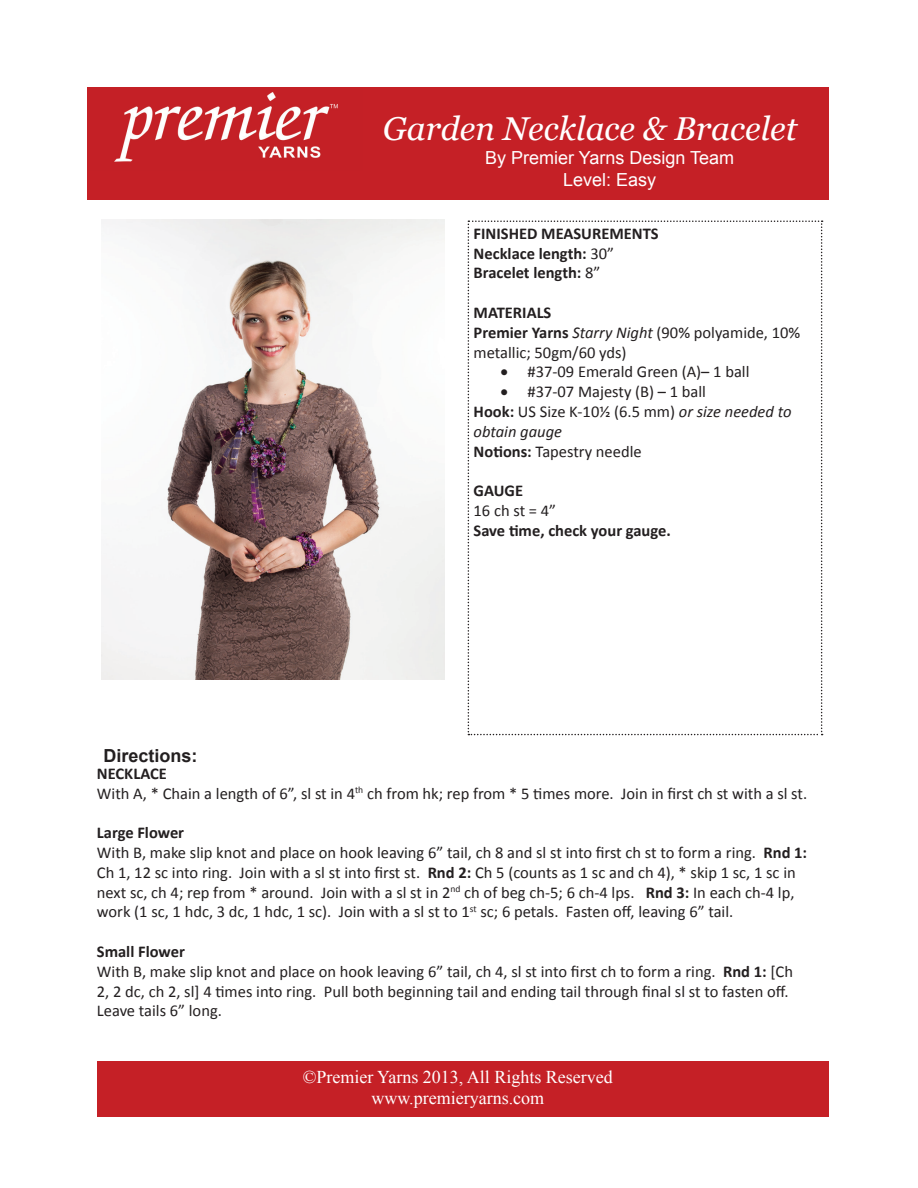
<style>
.page{position:relative;width:918px;height:1188px;background:#fff}
.page>*{position:absolute;margin:0;border:0;box-sizing:border-box;transform-origin:0 0}
.t1{font:italic 33px "Georgia";color:#fff}
.t2{font:18px/21.6px "Times New Roman";color:#fff;text-align:center}
.t3{font:18px/21.6px "Arial";color:#fff;text-align:center}
.t4{font:700 18px "Arial";color:#231f20}
.t5{font:16.5px/19.8px "Calibri";color:#231f20}
.t6{font:700 16.5px/19.8px "Calibri";color:#231f20}
.s1{font-weight:400}
.s2{font-weight:700}
.s3{font-style:italic}
</style>
<div class="page">
<div style="left:87px;top:87px;width:742px;height:113px;background:#c52026"></div>
<img style="left:114px;top:92px;width:224px;height:70px">
<img style="left:102px;top:220px;width:342px;height:459px">
<div style="left:97px;top:1061px;width:732px;height:56px;background:#c52026"></div>
<svg style="left:468px;top:220px;width:355px;height:515px"></svg>
<h1 class="t1" style="left:383px;top:108px;width:416px">Garden Necklace &amp; Bracelet</h1>
<p class="t3" style="left:485px;top:147px;width:251px">By Premier Yarns Design Team<br>Level: Easy</p>
<p class="t6" style="left:474px;top:223px;width:187px">FINISHED MEASUREMENTS<br>Necklace length: <span class="s1">30”<br></span>Bracelet length: <span class="s1">8”</span></p>
<p class="t5" style="left:474px;top:303px;width:328px"><span class="s2">MATERIALS<br>Premier Yarns</span> <span class="s3">Starry Night</span> (90% polyamide, 10% metallic; 50gm/60 yds)</p>
<p class="t5" style="left:501px;top:362px;width:250px">• #37-09 Emerald Green (A)– 1 ball</p>
<p class="t5" style="left:474px;top:382px;width:319px;text-indent:27px">• #37-07 Majesty (B) – 1 ball<br><span class="s2">Hook:</span> US Size K-10½ (6.5 mm) <span class="s3">or size needed to obtain gauge<br></span><span class="s2">Notions:</span> Tapestry needle</p>
<p class="t6" style="left:474px;top:481px;width:51px">GAUGE</p>
<p class="t5" style="left:474px;top:501px;width:84px">16 ch st = 4”</p>
<p class="t6" style="left:474px;top:520px;width:199px">Save time, check your gauge.</p>
<p class="t4" style="left:104px;top:743px;width:96px">Directions:</p>
<p class="t5" style="left:97px;top:764px;width:712px"><span class="s2">NECKLACE<br></span>With A, * Chain a length of 6”, sl st in 4<sup>th</sup> ch from hk; rep from * 5 times more. Join in first ch st with a sl st.</p>
<p class="t5" style="left:97px;top:823px;width:712px"><span class="s2">Large Flower<br></span>With B, make slip knot and place on hook leaving 6” tail, ch 8 and sl st into first ch st to form a ring. <span class="s2">Rnd 1:<br></span>Ch 1, 12 sc into ring. Join with a sl st into first st. <span class="s2">Rnd 2:</span> Ch 5 (counts as 1 sc and ch 4), * skip 1 sc, 1 sc in next sc, ch 4; rep from * around. Join with a sl st in 2<sup>nd</sup> ch of beg ch-5; 6 ch-4 lps. <span class="s2">Rnd 3:</span> In each ch-4 lp, work (1 sc, 1 hdc, 3 dc, 1 hdc, 1 sc). Join with a sl st to 1<sup>st</sup> sc; 6 petals. Fasten off, leaving 6” tail.</p>
<p class="t5" style="left:97px;top:942px;width:698px"><span class="s2">Small Flower<br></span>With B, make slip knot and place on hook leaving 6” tail, ch 4, sl st into first ch to form a ring. <span class="s2">Rnd 1:</span> [Ch 2, 2 dc, ch 2, sl] 4 times into ring. Pull both beginning tail and ending tail through final sl st to fasten off.<br>Leave tails 6” long.</p>
<p class="t2" style="left:303px;top:1065px;width:312px">©Premier Yarns 2013, All Rights Reserved www.premieryarns.com</p>
</div>
